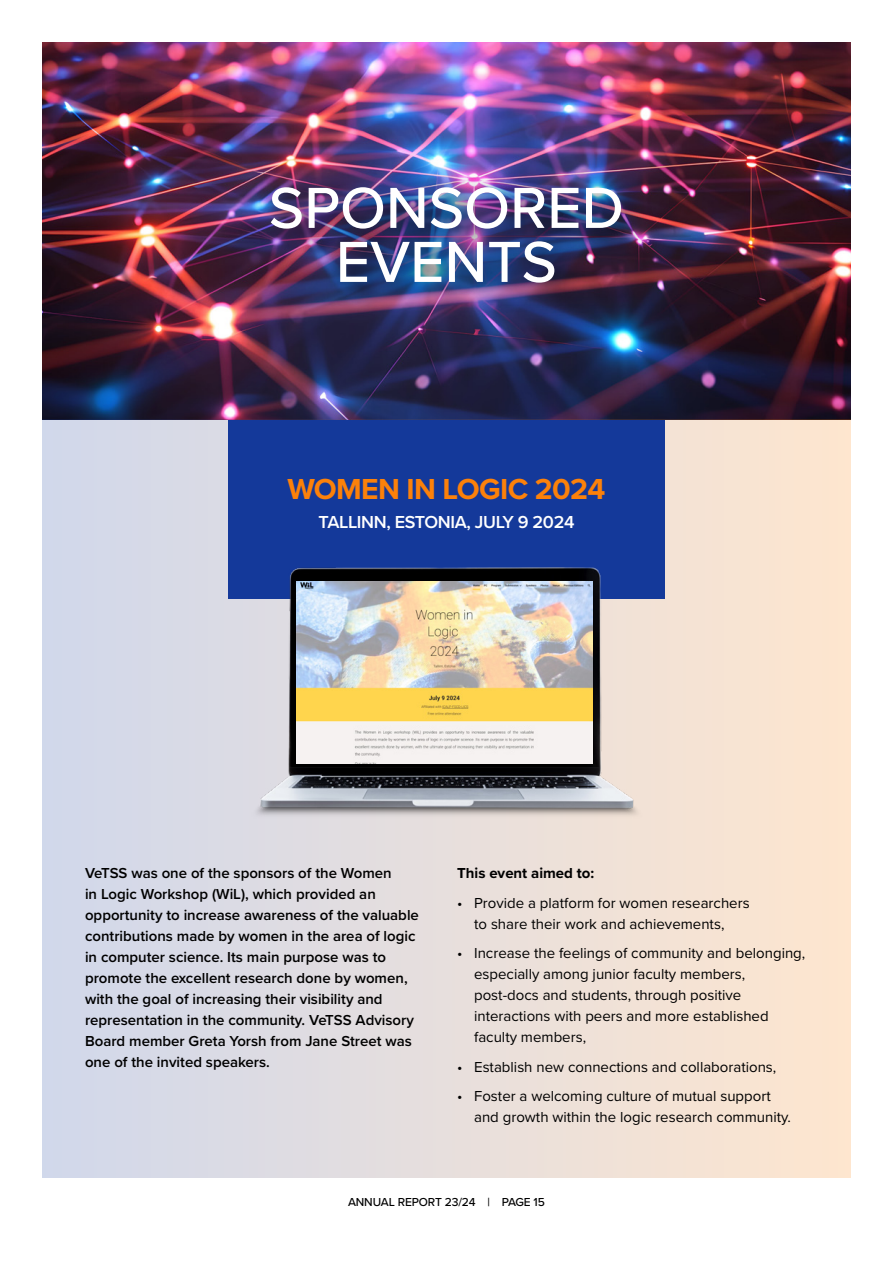
<style>
.page{position:relative;width:893px;height:1263px;background:#fff}
.page>*{position:absolute;margin:0;border:0;box-sizing:border-box;transform-origin:0 0}
.t1{font:500 60px/54px "Proxima Nova";color:#fff;text-align:center}
.t2{font:700 30px "Proxima Nova";letter-spacing:-.02em;color:#fc810a}
.t3{font:600 18px "Proxima Nova";letter-spacing:-.02em;color:#fff}
.t4{font:600 15px/21px "Proxima Nova";color:#000}
.t5{font:15px/21px "Proxima Nova";color:#000}
.t6{font:700 15px "Proxima Nova";color:#000}
.t7{font:500 12px "Proxima Nova";letter-spacing:-.01em;color:#000}
</style>
<div class="page">
<img style="left:43px;top:43px;width:807px;height:377px">
<img style="left:259px;top:173px;width:394px;height:142px">
<div style="left:43px;top:420px;width:807px;height:758px;background:linear-gradient(to right,#d0d8eb,#fee6cf)"></div>
<div style="left:228px;top:420px;width:437px;height:178px;background:#14399a"></div>
<img style="left:231px;top:567px;width:431px;height:291px">
<img style="left:296px;top:582px;width:297px;height:181px">
<p class="t1" style="left:269px;top:179px;width:357px">SPONSORED<br>EVENTS</p>
<p class="t2" style="left:287px;top:466px;width:319px">WOMEN IN LOGIC 2024</p>
<p class="t3" style="left:318px;top:509px;width:257px">TALLINN, ESTONIA, JULY 9 2024</p>
<p class="t4" style="left:85px;top:862px;width:335px">VeTSS was one of the sponsors of the Women<br>in Logic Workshop (WiL), which provided an opportunity to increase awareness of the valuable contributions made by women in the area of logic in computer science. Its main purpose was to promote the excellent research done by women, with the goal of increasing their visibility and representation in the community. VeTSS Advisory Board member Greta Yorsh from Jane Street was one of the invited speakers.</p>
<p class="t6" style="left:457px;top:862px;width:139px">This event aimed to:</p>
<p class="t5" style="left:457px;top:892px;width:294px;text-align:center">• Provide a platform for women researchers to share their work and achievements,</p>
<p class="t5" style="left:474px;top:942px;width:333px;text-indent:-17px">• Increase the feelings of community and belonging, especially among junior faculty members, post-docs and students, through positive interactions with peers and more established faculty members,</p>
<p class="t5" style="left:457px;top:1056px;width:321px">• Establish new connections and collaborations,</p>
<p class="t5" style="left:474px;top:1085px;width:318px;text-indent:-17px">• Foster a welcoming culture of mutual support and growth within the logic research community.</p>
<p class="t7" style="left:348px;top:1193px;width:198px">ANNUAL REPORT 23/24 | PAGE 15</p>
</div>
